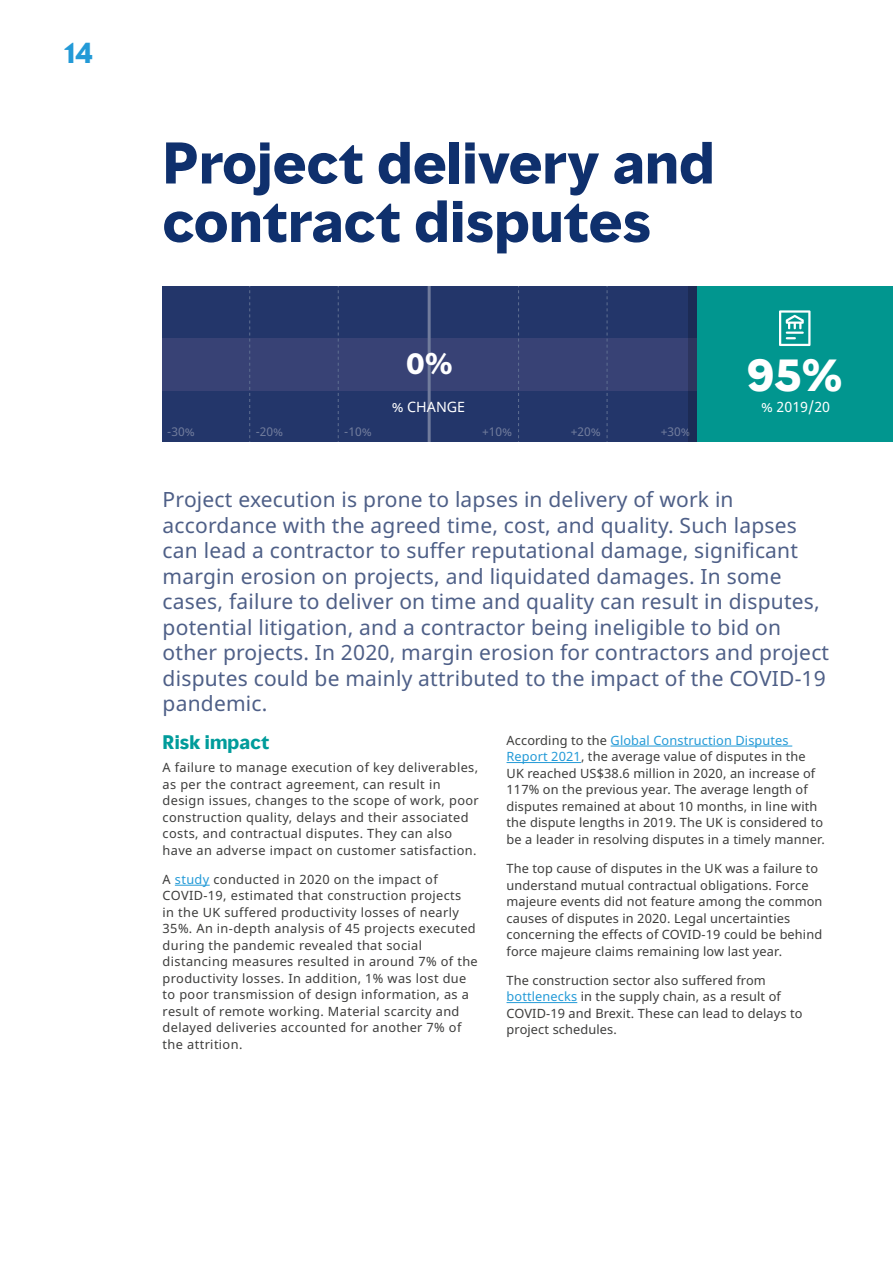
<style>
.page{position:relative;width:893px;height:1263px;background:#fff}
.page>*{position:absolute;margin:0;border:0;box-sizing:border-box;transform-origin:0 0}
.t1{font:700 54px/58.5px "MMC Display";letter-spacing:.01em;color:#0f306d}
.t2{font:700 42px "MMC Display";color:#fff}
.t3{font:700 32.4px "Slate Pro";color:#fff}
.t4{font:700 27px "MMC Display";color:#239ad7}
.t5{font:21px/25.5px "Noto Sans";letter-spacing:.01em;color:#4e5f87}
.t6{font:700 18px "MMC Display";letter-spacing:.01em;color:#009c9b}
.t7{font:14.1px "Noto Sans";color:#fff}
.t8{font:12.75px/16.5px "Noto Sans";letter-spacing:.01em;color:#3c3c3b}
.t9{font:12.75px/16.5px "Noto Sans";letter-spacing:.03em;color:#3c3c3b}
.t10{font:12px "Noto Sans";color:#717c9c}
.s1{color:#239ad7}
</style>
<div class="page">
<hr style="left:175px;top:885px;width:35px;height:1px;background:#239ad7">
<hr style="left:611px;top:746px;width:181px;height:1px;background:#239ad7">
<hr style="left:507px;top:762px;width:74px;height:1px;background:#239ad7">
<hr style="left:507px;top:1002px;width:70px;height:1px;background:#239ad7">
<div style="left:162px;top:286px;width:731px;height:156px;background:#23366a"></div>
<div style="left:162px;top:338px;width:535px;height:53px;background:#384275"></div>
<hr style="left:428px;top:286px;width:3px;height:156px;background:#717c9c">
<svg style="left:518px;top:286px;width:1px;height:156px"></svg>
<svg style="left:249px;top:286px;width:1px;height:156px"></svg>
<svg style="left:338px;top:286px;width:1px;height:156px"></svg>
<svg style="left:607px;top:286px;width:1px;height:156px"></svg>
<div style="left:689px;top:286px;width:196px;height:156px;background:linear-gradient(to bottom,#222f58,#222f58)"></div>
<div style="left:697px;top:286px;width:196px;height:156px;background:#01968f"></div>
<svg style="left:779px;top:310px;width:31px;height:36px"></svg>
<h3 class="t4" style="left:64px;top:35px;width:31px">14</h3>
<h1 class="t1" style="left:163px;top:135px;width:553px">Project delivery and contract disputes</h1>
<h3 class="t3" style="left:406px;top:346px;width:48px">0%</h3>
<p class="t7" style="left:392px;top:397px;width:75px">% CHANGE</p>
<p class="t10" style="left:167px;top:423px;width:29px">-30%</p>
<p class="t10" style="left:256px;top:423px;width:29px">-20%</p>
<p class="t10" style="left:344px;top:423px;width:29px">-10%</p>
<p class="t10" style="left:482px;top:423px;width:32px">+10%</p>
<p class="t10" style="left:571px;top:423px;width:32px">+20%</p>
<p class="t10" style="left:661px;top:423px;width:32px">+30%</p>
<h2 class="t2" style="left:747px;top:347px;width:97px">95%</h2>
<p class="t7" style="left:761px;top:397px;width:70px">% 2019/20</p>
<p class="t5" style="left:163px;top:487px;width:668px">Project execution is prone to lapses in delivery of work in accordance with the agreed time, cost, and quality. Such lapses can lead a contractor to suffer reputational damage, significant margin erosion on projects, and liquidated damages. In some cases, failure to deliver on time and quality can result in disputes, potential litigation, and a contractor being ineligible to bid on other projects. In 2020, margin erosion for contractors and project disputes could be mainly attributed to the impact of the COVID-19 pandemic.</p>
<h3 class="t6" style="left:163px;top:731px;width:108px">Risk impact</h3>
<p class="t9" style="left:163px;top:759px;width:318px">A failure to manage execution of key deliverables, as per the contract agreement, can result in design issues, changes to the scope of work, poor construction quality, delays and their associated costs, and contractual disputes. They can also have an adverse impact on customer satisfaction.</p>
<p class="t9" style="left:163px;top:871px;width:317px">A <span class="s1">study</span> conducted in 2020 on the impact of COVID-19, estimated that construction projects<br>in the UK suffered productivity losses of nearly 35%. An in-depth analysis of 45 projects executed during the pandemic revealed that social distancing measures resulted in around 7% of the productivity losses. In addition, 1% was lost due to poor transmission of design information, as a result of remote working. Material scarcity and delayed deliveries accounted for another 7% of the attrition.</p>
<p class="t8" style="left:507px;top:732px;width:320px">According to the <span class="s1">Global Construction Disputes Report 2021</span>, the average value of disputes in the UK reached US$38.6 million in 2020, an increase of 117% on the previous year. The average length of disputes remained at about 10 months, in line with the dispute lengths in 2019. The UK is considered to be a leader in resolving disputes in a timely manner.</p>
<p class="t8" style="left:507px;top:860px;width:317px">The top cause of disputes in the UK was a failure to understand mutual contractual obligations. Force majeure events did not feature among the common causes of disputes in 2020. Legal uncertainties concerning the effects of COVID-19 could be behind force majeure claims remaining low last year.</p>
<p class="t8" style="left:507px;top:972px;width:298px">The construction sector also suffered from <span class="s1">bottlenecks</span> in the supply chain, as a result of COVID-19 and Brexit. These can lead to delays to project schedules.</p>
</div>
